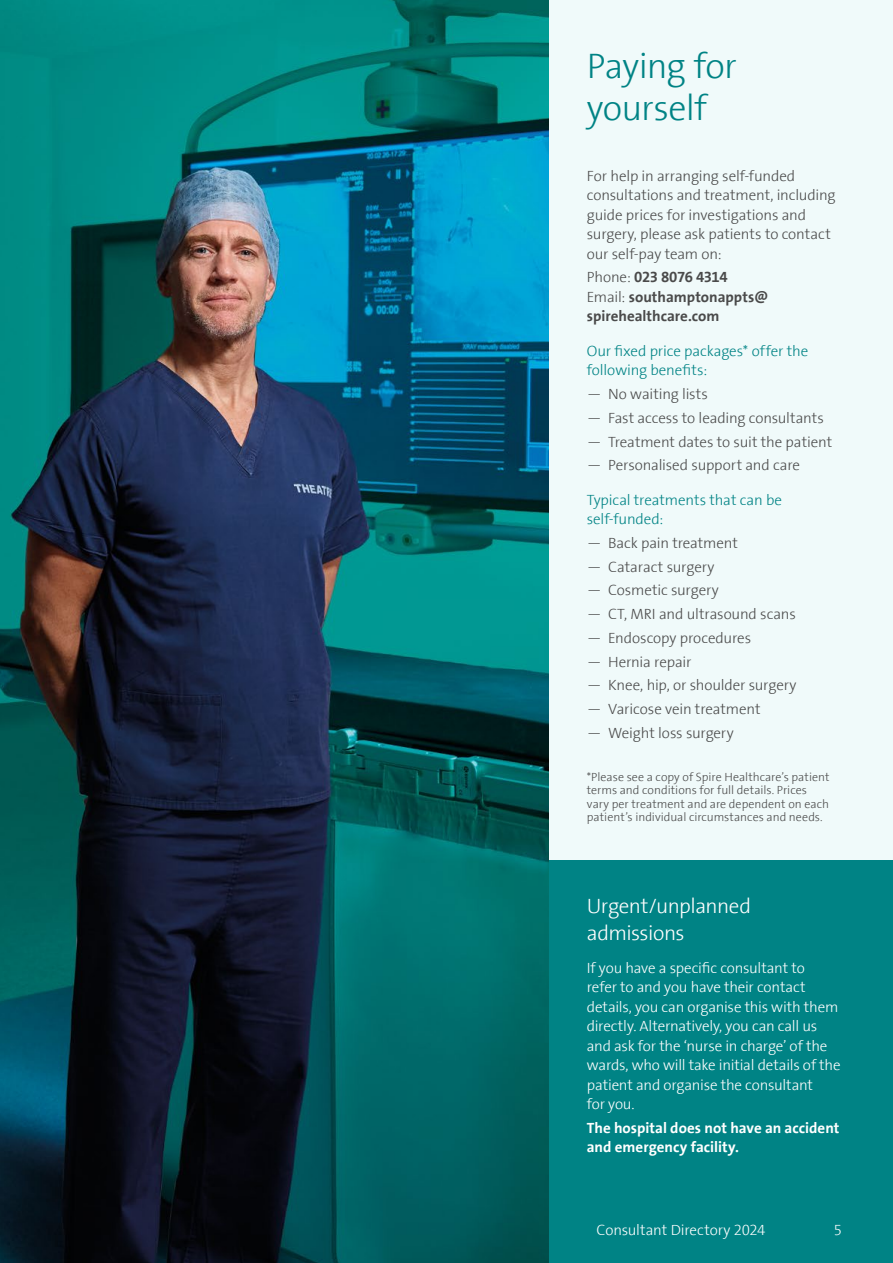
<style>
.page{position:relative;width:893px;height:1263px;background:#fff}
.page>*{position:absolute;margin:0;border:0;box-sizing:border-box;transform-origin:0 0}
.t1{font:300 36px/42px "The Sans Spire";letter-spacing:-.02em;color:#008385}
.t2{font:300 21px/27px "The Sans Spire";letter-spacing:-.025em;color:#fff}
.t3{font:300 15px/19.5px "The Sans Spire";letter-spacing:-.01em;color:#4a4a4a}
.t4{font:300 15px/19.5px "The Sans Spire";letter-spacing:-.015em;color:#fff}
.t5{font:300 15px/19.5px "The Sans Spire";letter-spacing:-.005em;color:#008385}
.t6{font:700 15px/19.5px "The Sans Spire";letter-spacing:-.005em;color:#4a4a4a}
.t7{font:700 15px/19.5px "The Sans Spire";color:#fff}
.t8{font:300 12px/13.5px "The Sans Spire";letter-spacing:.005em;color:#4a4a4a}
.s1{font-weight:300}
</style>
<div class="page">
<div style="left:549px;top:859px;width:344px;height:404px;background:#008385"></div>
<div style="left:459px;top:0;width:434px;height:859px;background:#f0fafa"></div>
<img style="left:0;top:0;width:549px;height:1263px">
<h1 class="t1" style="left:587px;top:45px;width:152px">Paying for yourself</h1>
<p class="t3" style="left:587px;top:166px;width:250px">For help in arranging self-funded consultations and treatment, including guide prices for investigations and surgery, please ask patients to contact our self-pay team on:</p>
<p class="t6" style="left:587px;top:268px;width:183px"><span class="s1">Phone:</span> 023 8076 4314<br><span class="s1">Email:</span> southamptonappts@ spirehealthcare.com</p>
<p class="t5" style="left:587px;top:341px;width:223px">Our fixed price packages* offer the following benefits:</p>
<p class="t3" style="left:587px;top:384px;width:123px">— No waiting lists</p>
<p class="t3" style="left:587px;top:408px;width:239px">— Fast access to leading consultants</p>
<p class="t3" style="left:587px;top:432px;width:247px">— Treatment dates to suit the patient</p>
<p class="t3" style="left:587px;top:456px;width:215px">— Personalised support and care</p>
<p class="t5" style="left:587px;top:490px;width:197px">Typical treatments that can be self-funded:</p>
<p class="t3" style="left:587px;top:533px;width:153px">— Back pain treatment</p>
<p class="t3" style="left:587px;top:557px;width:129px">— Cataract surgery</p>
<p class="t3" style="left:587px;top:581px;width:133px">— Cosmetic surgery</p>
<p class="t3" style="left:587px;top:605px;width:210px">— CT, MRI and ultrasound scans</p>
<p class="t3" style="left:587px;top:628px;width:166px">— Endoscopy procedures</p>
<p class="t3" style="left:587px;top:652px;width:106px">— Hernia repair</p>
<p class="t3" style="left:587px;top:676px;width:211px">— Knee, hip, or shoulder surgery</p>
<p class="t3" style="left:587px;top:700px;width:175px">— Varicose vein treatment</p>
<p class="t3" style="left:587px;top:723px;width:148px">— Weight loss surgery</p>
<p class="t8" style="left:587px;top:770px;width:244px">*Please see a copy of Spire Healthcare’s patient terms and conditions for full details. Prices vary per treatment and are dependent on each patient’s individual circumstances and needs.</p>
<h2 class="t2" style="left:587px;top:893px;width:166px">Urgent/unplanned admissions</h2>
<p class="t4" style="left:587px;top:958px;width:255px">If you have a specific consultant to<br>refer to and you have their contact details, you can organise this with them directly. Alternatively, you can call us and ask for the ‘nurse in charge’ of the wards, who will take initial details of the patient and organise the consultant<br>for you.</p>
<p class="t7" style="left:587px;top:1118px;width:254px">The hospital does not have an accident and emergency facility.</p>
<p class="t4" style="left:597px;top:1220px;width:170px">Consultant Directory 2024</p>
<p class="t4" style="left:834px;top:1220px;width:10px">5</p>
</div>
